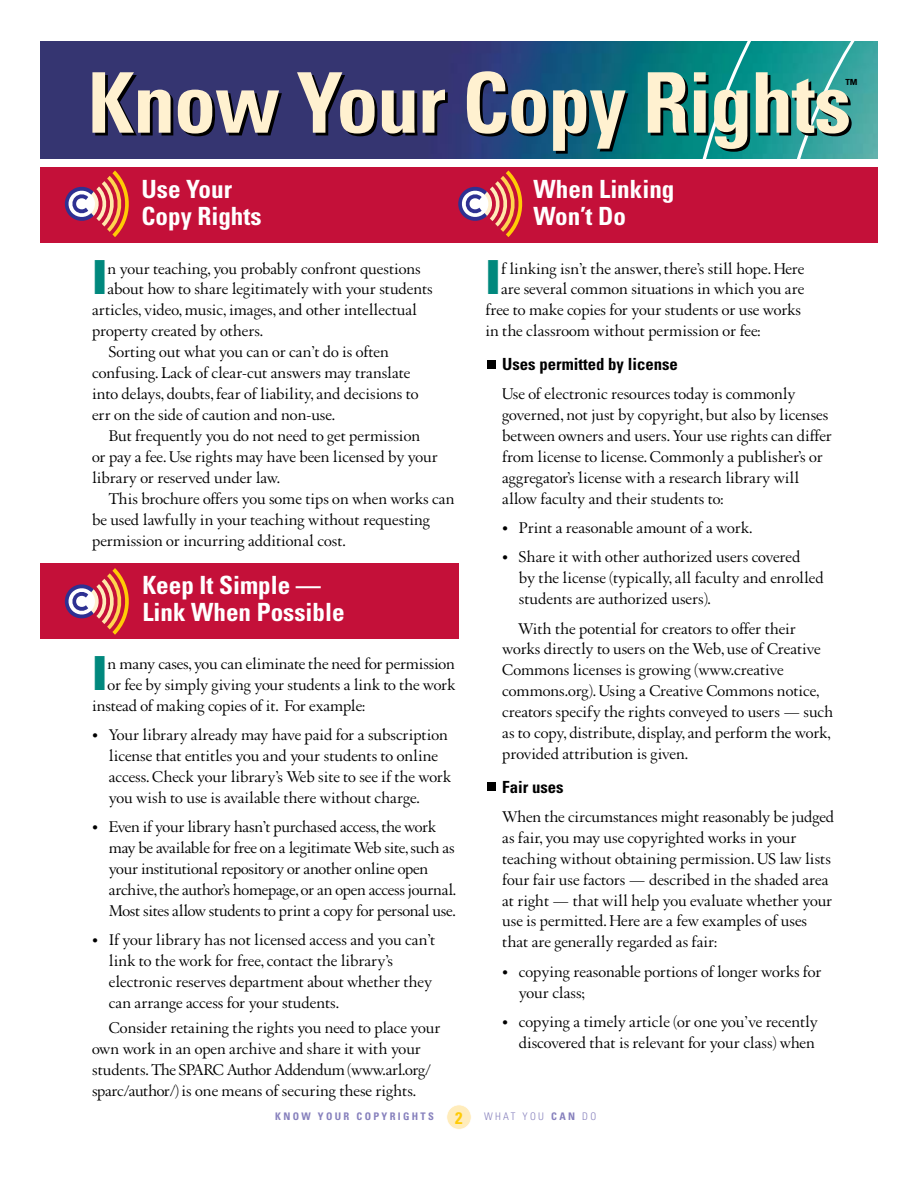
<style>
.page{position:relative;width:918px;height:1188px;background:#fff}
.page>*{position:absolute;margin:0;border:0;box-sizing:border-box;transform-origin:0 0}
.t1{font:700 condensed 83.7px "Univers LT";letter-spacing:-.015em;color:#fff1d0}
.t2{font:900 46.95px "Univers LT";color:#00887d}
.t3{font:700 condensed 25.05px/27.2px "Univers LT";color:#fff}
.t4{font:16.8px/21px "Augereau";color:#000}
.t5{font:700 condensed 16.8px "Univers LT";color:#000}
.t6{font:700 condensed 16.8px "Univers LT";color:#ffcb05}
.t7{font:700 condensed 13.95px "Univers LT";color:#000}
.t8{font:700 condensed 10.5px "Univers LT";letter-spacing:.22em;color:#8781bd}
.t9{font:300 condensed 10.5px "Univers LT";letter-spacing:.22em;color:#8781bd}
.s1{font-weight:700}
</style>
<div class="page">
<img style="left:40px;top:42px;width:639px;height:117px">
<svg style="left:679px;top:42px;width:199px;height:117px"></svg>
<div style="left:40px;top:167px;width:838px;height:75px;background:#c41039"></div>
<div style="left:447px;top:1105px;width:24px;height:24px;background:#ffecbb;border-radius:50%"></div>
<div style="left:446px;top:1105px;width:26px;height:25px;border:1px solid #fff;border-radius:50%"></div>
<div style="left:40px;top:563px;width:419px;height:76px;background:#c41039"></div>
<div style="left:487px;top:783px;width:8px;height:8px;background:#000"></div>
<div style="left:487px;top:360px;width:8px;height:8px;background:#000"></div>
<svg style="left:64px;top:568px;width:65px;height:67px"></svg>
<svg style="left:458px;top:170px;width:65px;height:67px"></svg>
<svg style="left:64px;top:170px;width:65px;height:67px"></svg>
<h1 class="t1" style="left:88px;top:52px;width:765px">Know Your Copy Rights</h1>
<p class="t7" style="left:845px;top:76px;width:13px">™</p>
<h3 class="t3" style="left:142px;top:175px;width:121px">Use Your<br>Copy Rights</h3>
<h3 class="t3" style="left:534px;top:175px;width:142px">When Linking<br>Won’t Do</h3>
<h2 class="t2" style="left:92px;top:248px;width:17px">I</h2>
<p class="t4" style="left:108px;top:258px;width:315px">n your teaching, you probably confront questions</p>
<p class="t4" style="left:108px;top:279px;width:327px">about how to share legitimately with your students</p>
<p class="t4" style="left:92px;top:300px;width:326px">articles, video, music, images, and other intellectual</p>
<p class="t4" style="left:92px;top:320px;width:173px">property created by others.</p>
<p class="t4" style="left:109px;top:341px;width:281px">Sorting out what you can or can’t do is often</p>
<p class="t4" style="left:92px;top:362px;width:320px">confusing. Lack of clear-cut answers may translate</p>
<p class="t4" style="left:92px;top:383px;width:328px">into delays, doubts, fear of liability, and decisions to</p>
<p class="t4" style="left:92px;top:404px;width:245px">err on the side of caution and non-use.</p>
<p class="t4" style="left:109px;top:425px;width:313px">But frequently you do not need to get permission</p>
<p class="t4" style="left:92px;top:446px;width:347px">or pay a fee. Use rights may have been licensed by your</p>
<p class="t4" style="left:92px;top:467px;width:189px">library or reserved under law.</p>
<p class="t4" style="left:109px;top:488px;width:347px">This brochure offers you some tips on when works can</p>
<p class="t4" style="left:92px;top:509px;width:339px">be used lawfully in your teaching without requesting</p>
<p class="t4" style="left:92px;top:530px;width:255px">permission or incurring additional cost.</p>
<h3 class="t3" style="left:142px;top:571px;width:204px">Keep It Simple —<br>Link When Possible</h3>
<h2 class="t2" style="left:92px;top:644px;width:17px">I</h2>
<p class="t4" style="left:108px;top:653px;width:349px">n many cases, you can eliminate the need for permission</p>
<p class="t4" style="left:108px;top:674px;width:349px">or fee by simply giving your students a link to the work</p>
<p class="t4" style="left:92px;top:695px;width:274px">instead of making copies of it. For example:</p>
<p class="t4" style="left:109px;top:724px;width:344px;text-indent:-17px">• Your library already may have paid for a subscription license that entitles you and your students to online access. Check your library’s Web site to see if the work you wish to use is available there without charge.</p>
<p class="t4" style="left:109px;top:816px;width:349px;text-indent:-17px">• Even if your library hasn’t purchased access, the work may be available for free on a legitimate Web site, such as your institutional repository or another online open archive, the author’s homepage, or an open access journal.<br>Most sites allow students to print a copy for personal use.</p>
<p class="t4" style="left:109px;top:930px;width:328px;text-indent:-17px">• If your library has not licensed access and you can’t link to the work for free, contact the library’s electronic reserves department about whether they can arrange access for your students.</p>
<p class="t4" style="left:92px;top:1017px;width:350px;text-indent:17px">Consider retaining the rights you need to place your own work in an open archive and share it with your students. The SPARC Author Addendum (www.arl.org/ sparc/author/) is one means of securing these rights.</p>
<h2 class="t2" style="left:486px;top:248px;width:17px">I</h2>
<p class="t4" style="left:501px;top:258px;width:305px">f linking isn’t the answer, there’s still hope. Here</p>
<p class="t4" style="left:501px;top:279px;width:305px">are several common situations in which you are</p>
<p class="t4" style="left:486px;top:300px;width:317px">free to make copies for your students or use works</p>
<p class="t4" style="left:486px;top:320px;width:277px">in the classroom without permission or fee:</p>
<p class="t5" style="left:502px;top:354px;width:177px">Uses permitted by license</p>
<p class="t4" style="left:502px;top:383px;width:331px">Use of electronic resources today is commonly governed, not just by copyright, but also by licenses between owners and users. Your use rights can differ from license to license. Commonly a publisher’s or aggregator’s license with a research library will allow faculty and their students to:</p>
<p class="t4" style="left:502px;top:517px;width:252px">• Print a reasonable amount of a work.</p>
<p class="t4" style="left:519px;top:546px;width:306px;text-indent:-17px">• Share it with other authorized users covered<br>by the license (typically, all faculty and enrolled students are authorized users).</p>
<p class="t4" style="left:502px;top:618px;width:333px;text-indent:16px">With the potential for creators to offer their works directly to users on the Web, use of Creative Commons licenses is growing (www.creative commons.org). Using a Creative Commons notice, creators specify the rights conveyed to users — such as to copy, distribute, display, and perform the work, provided attribution is given.</p>
<p class="t5" style="left:502px;top:776px;width:63px">Fair uses</p>
<p class="t4" style="left:502px;top:806px;width:333px">When the circumstances might reasonably be judged as fair, you may use copyrighted works in your teaching without obtaining permission. US law lists four fair use factors — described in the shaded area at right — that will help you evaluate whether your use is permitted. Here are a few examples of uses that are generally regarded as fair:</p>
<p class="t4" style="left:519px;top:961px;width:304px;text-indent:-17px">• copying reasonable portions of longer works for your class;</p>
<p class="t4" style="left:502px;top:1011px;width:317px;text-align:right">• copying a timely article (or one you’ve recently discovered that is relevant for your class) when</p>
<p class="t6" style="left:455px;top:1107px;width:9px">2</p>
<p class="t8" style="left:275px;top:1110px;width:160px">KNOW YOUR COPYRIGHTS</p>
<p class="t9" style="left:484px;top:1110px;width:114px">WHAT YOU <span class="s1">CAN</span> DO</p>
</div>
